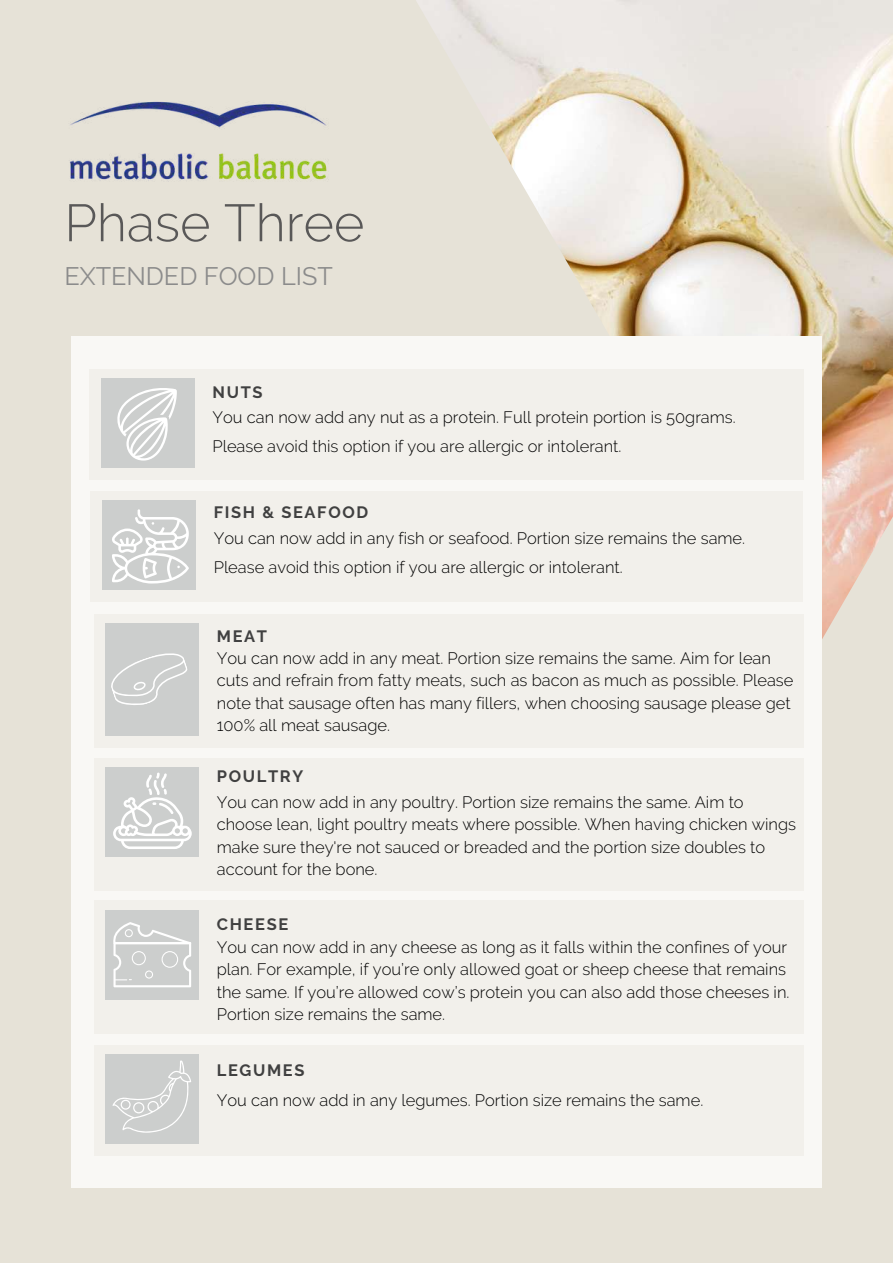
<style>
.page{position:relative;width:893px;height:1264px;background:#fff}
.page>*{position:absolute;margin:0;border:0;box-sizing:border-box;transform-origin:0 0}
.t1{font:300 52.2px "Raleway";color:#595858}
.t2{font:25.2px "Raleway";color:#8b8b8b}
.t3{font:300 16.5px/22.5px "Raleway";color:#000}
.t4{font:700 16.35px "Raleway";letter-spacing:.1em;color:#404040}
</style>
<div class="page">
<div style="left:0;top:0;width:892px;height:1262px;background:#e6e2d7"></div>
<img style="left:416px;top:0;width:476px;height:671px">
<div style="left:72px;top:336px;width:749px;height:851px;background:#f9f8f5"></div>
<div style="left:94px;top:900px;width:709px;height:134px;background:#f2f0eb"></div>
<div style="left:105px;top:909px;width:94px;height:90px;background:#cccecd"></div>
<svg style="left:113px;top:922px;width:78px;height:65px"></svg>
<div style="left:94px;top:1045px;width:709px;height:110px;background:#f2f0eb"></div>
<div style="left:105px;top:1054px;width:94px;height:89px;background:#cccecd"></div>
<svg style="left:112px;top:1060px;width:79px;height:73px"></svg>
<div style="left:94px;top:758px;width:709px;height:132px;background:#f2f0eb"></div>
<div style="left:105px;top:767px;width:94px;height:90px;background:#cccecd"></div>
<svg style="left:113px;top:772px;width:79px;height:77px"></svg>
<div style="left:94px;top:614px;width:709px;height:133px;background:#f2f0eb"></div>
<div style="left:105px;top:623px;width:94px;height:113px;background:#cccecd"></div>
<svg style="left:111px;top:653px;width:77px;height:52px"></svg>
<div style="left:90px;top:491px;width:713px;height:110px;background:#f2f0eb"></div>
<div style="left:102px;top:500px;width:94px;height:90px;background:#cccecd"></div>
<svg style="left:112px;top:509px;width:77px;height:74px"></svg>
<div style="left:89px;top:369px;width:714px;height:110px;background:#f2f0eb"></div>
<div style="left:101px;top:378px;width:93px;height:90px;background:#cccecd"></div>
<svg style="left:117px;top:388px;width:60px;height:72px"></svg>
<img style="left:69px;top:101px;width:258px;height:81px">
<h1 class="t1" style="left:64px;top:192px;width:301px">Phase Three</h1>
<h2 class="t2" style="left:64px;top:261px;width:270px">EXTENDED FOOD LIST</h2>
<p class="t4" style="left:212px;top:383px;width:52px">NUTS</p>
<p class="t3" style="left:212px;top:405px;width:524px">You can now add any nut as a protein. Full protein portion is 50grams.</p>
<p class="t3" style="left:212px;top:435px;width:410px">Please avoid this option if you are allergic or intolerant.</p>
<p class="t4" style="left:214px;top:502px;width:156px">FISH &amp; SEAFOOD</p>
<p class="t3" style="left:214px;top:526px;width:533px">You can now add in any fish or seafood. Portion size remains the same.</p>
<p class="t3" style="left:214px;top:556px;width:410px">Please avoid this option if you are allergic or intolerant.</p>
<p class="t4" style="left:217px;top:626px;width:52px">MEAT</p>
<p class="t3" style="left:217px;top:646px;width:578px">You can now add in any meat. Portion size remains the same. Aim for lean cuts and refrain from fatty meats, such as bacon as much as possible. Please note that sausage often has many fillers, when choosing sausage please get 100% all meat sausage.</p>
<p class="t4" style="left:217px;top:766px;width:88px">POULTRY</p>
<p class="t3" style="left:217px;top:790px;width:580px">You can now add in any poultry. Portion size remains the same. Aim to choose lean, light poultry meats where possible. When having chicken wings make sure they're not sauced or breaded and the portion size doubles to account for the bone.</p>
<p class="t4" style="left:217px;top:915px;width:73px">CHEESE</p>
<p class="t3" style="left:217px;top:935px;width:574px">You can now add in any cheese as long as it falls within the confines of your plan. For example, if you’re only allowed goat or sheep cheese that remains the same. If you’re allowed cow’s protein you can also add those cheeses in.<br>Portion size remains the same.</p>
<p class="t4" style="left:217px;top:1061px;width:89px">LEGUMES</p>
<p class="t3" style="left:217px;top:1088px;width:488px">You can now add in any legumes. Portion size remains the same.</p>
</div>
